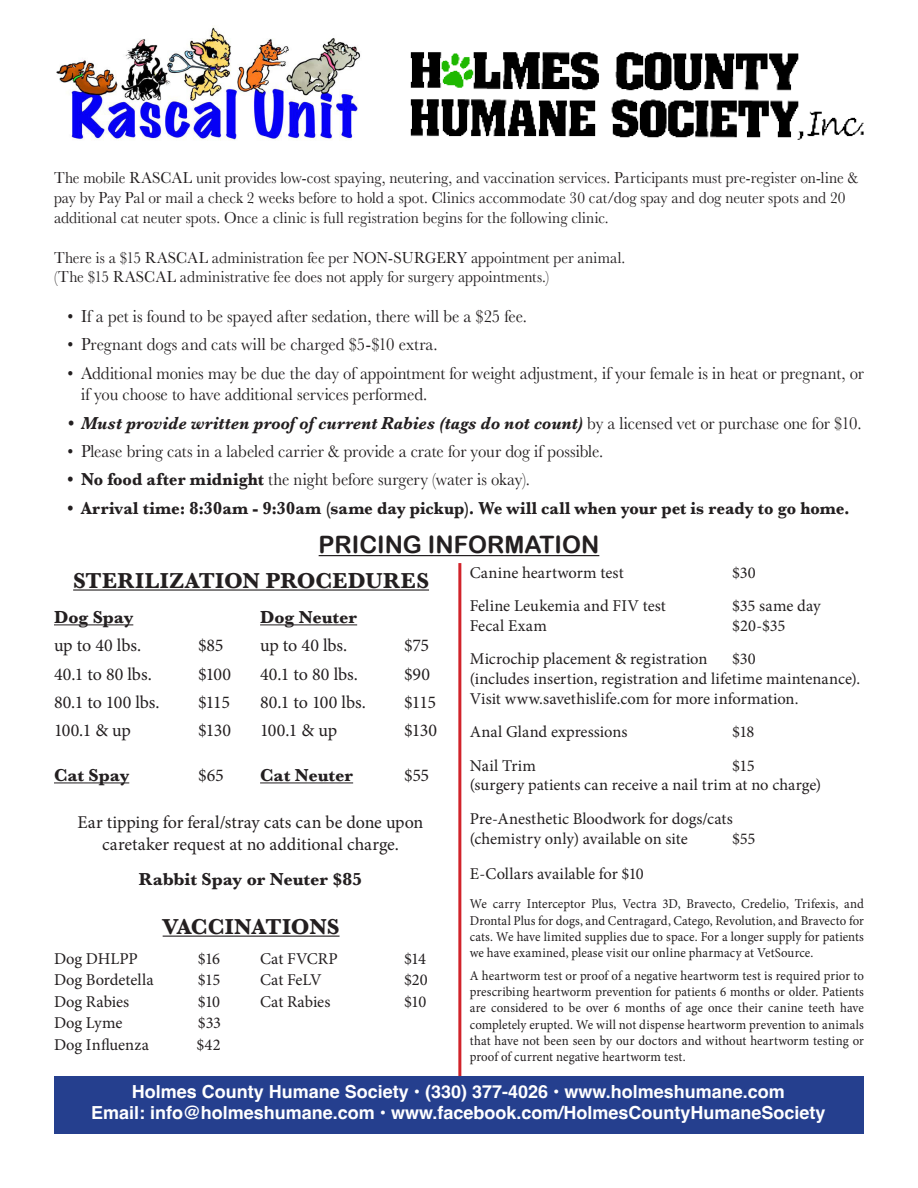
<style>
.page{position:relative;width:918px;height:1188px;background:#fff}
.page>*{position:absolute;margin:0;border:0;box-sizing:border-box;transform-origin:0 0}
.t1{font:24px "Arial Rounded MT Bold";color:#231f20}
.t2{font:700 22.5px "Baskerville";letter-spacing:.005em;color:#231f20}
.t3{font:18px/21.6px "Baskerville";color:#231f20;scale:.93 1}
.t4{font:18px/21.6px "Minion Pro";letter-spacing:-.01em;color:#231f20;text-align:center}
.t5{font:700 18px "Helvetica";color:#fff}
.t6{font:italic 700 18px "Baskerville";letter-spacing:.005em;color:#231f20;scale:.93 1}
.t7{font:700 18px "Baskerville";color:#231f20;scale:.93 1}
.t8{font:700 18px "Baskerville";color:#231f20}
.t9{font:16.5px/19.8px "Minion Pro";color:#231f20}
.t10{font:16.5px/19.8px "Baskerville";color:#231f20;scale:.93 1}
.t11{font:13.5px/16.2px "Minion Pro";letter-spacing:.01em;color:#231f20;text-align:justify;scale:.95 1}
.s1{font-weight:400;font-style:normal}
.s2{font-weight:700}
</style>
<div class="page">
<img style="left:56px;top:26px;width:305px;height:115px">
<div style="left:458px;top:563px;width:3px;height:520px;border:2px solid #d1232a"></div>
<hr style="left:319px;top:555px;width:280px;height:1px;background:#231f20">
<hr style="left:73px;top:589px;width:356px;height:2px;background:#231f20">
<hr style="left:54px;top:624px;width:79px;height:1px;background:#231f20">
<hr style="left:260px;top:624px;width:97px;height:1px;background:#231f20">
<hr style="left:54px;top:782px;width:75px;height:1px;background:#231f20">
<hr style="left:260px;top:782px;width:93px;height:1px;background:#231f20">
<div style="left:54px;top:1077px;width:810px;height:57px;background:#253f8e"></div>
<hr style="left:163px;top:936px;width:177px;height:1px;background:#231f20">
<img style="left:410px;top:52px;width:454px;height:88px">
<p class="t10" style="left:54px;top:168px;width:866px">The mobile RASCAL unit provides low-cost spaying, neutering, and vaccination services. Participants must pre-register on-line &amp; pay by Pay Pal or mail a check 2 weeks before to hold a spot. Clinics accommodate 30 cat/dog spay and dog neuter spots and 20 additional cat neuter spots. Once a clinic is full registration begins for the following clinic.</p>
<p class="t10" style="left:54px;top:248px;width:616px">There is a $15 RASCAL administration fee per NON-SURGERY appointment per animal. (The $15 RASCAL administrative fee does not apply for surgery appointments.)</p>
<p class="t3" style="left:68px;top:306px;width:496px">• If a pet is found to be spayed after sedation, there will be a $25 fee.</p>
<p class="t3" style="left:68px;top:334px;width:400px">• Pregnant dogs and cats will be charged $5-$10 extra.</p>
<p class="t3" style="left:81px;top:362px;width:843px;text-indent:-14px">• Additional monies may be due the day of appointment for weight adjustment, if your female is in heat or pregnant, or if you choose to have additional services performed.</p>
<p class="t6" style="left:68px;top:410px;width:855px">• Must provide written proof of current Rabies (tags do not count) <span class="s1">by a licensed vet or purchase one for $10.</span></p>
<p class="t3" style="left:68px;top:441px;width:578px">• Please bring cats in a labeled carrier &amp; provide a crate for your dog if possible.</p>
<p class="t3" style="left:68px;top:469px;width:499px"><span class="s2">• No food after midnight</span> the night before surgery (water is okay).</p>
<p class="t7" style="left:68px;top:495px;width:843px">• Arrival time: 8:30am - 9:30am (same day pickup). We will call when your pet is ready to go home.</p>
<p class="t1" style="left:319px;top:531px;width:282px">PRICING INFORMATION</p>
<p class="t2" style="left:73px;top:565px;width:357px">STERILIZATION PROCEDURES</p>
<p class="t8" style="left:54px;top:605px;width:81px">Dog Spay</p>
<p class="t4" style="left:54px;top:635px;width:89px">up to 40 lbs.</p>
<p class="t4" style="left:198px;top:635px;width:27px">$85</p>
<p class="t4" style="left:54px;top:663px;width:99px">40.1 to 80 lbs.</p>
<p class="t4" style="left:198px;top:663px;width:35px">$100</p>
<p class="t4" style="left:54px;top:692px;width:107px">80.1 to 100 lbs.</p>
<p class="t4" style="left:198px;top:692px;width:33px">$115</p>
<p class="t4" style="left:54px;top:720px;width:79px">100.1 &amp; up</p>
<p class="t4" style="left:198px;top:720px;width:35px">$130</p>
<p class="t9" style="left:470px;top:563px;width:155px">Canine heartworm test</p>
<p class="t9" style="left:732px;top:563px;width:25px">$30</p>
<p class="t9" style="left:470px;top:596px;width:198px">Feline Leukemia and FIV test</p>
<p class="t9" style="left:732px;top:596px;width:90px">$35 same day</p>
<p class="t9" style="left:470px;top:616px;width:79px">Fecal Exam</p>
<p class="t9" style="left:732px;top:616px;width:55px">$20-$35</p>
<p class="t9" style="left:470px;top:649px;width:239px">Microchip placement &amp; registration</p>
<p class="t9" style="left:732px;top:649px;width:25px">$30</p>
<p class="t9" style="left:470px;top:669px;width:392px">(includes insertion, registration and lifetime maintenance).<br>Visit www.savethislife.com for more information.</p>
<p class="t9" style="left:470px;top:722px;width:159px">Anal Gland expressions</p>
<p class="t9" style="left:732px;top:722px;width:24px">$18</p>
<p class="t9" style="left:470px;top:756px;width:68px">Nail Trim</p>
<p class="t9" style="left:732px;top:756px;width:24px">$15</p>
<p class="t9" style="left:470px;top:775px;width:353px">(surgery patients can receive a nail trim at no charge)</p>
<p class="t9" style="left:470px;top:809px;width:264px">Pre-Anesthetic Bloodwork for dogs/cats (chemistry only) available on site</p>
<p class="t8" style="left:260px;top:605px;width:99px">Dog Neuter</p>
<p class="t4" style="left:260px;top:635px;width:89px">up to 40 lbs.</p>
<p class="t4" style="left:404px;top:635px;width:27px">$75</p>
<p class="t4" style="left:260px;top:663px;width:99px">40.1 to 80 lbs.</p>
<p class="t4" style="left:404px;top:663px;width:27px">$90</p>
<p class="t4" style="left:260px;top:692px;width:107px">80.1 to 100 lbs.</p>
<p class="t4" style="left:404px;top:692px;width:33px">$115</p>
<p class="t4" style="left:260px;top:720px;width:79px">100.1 &amp; up</p>
<p class="t4" style="left:404px;top:720px;width:35px">$130</p>
<p class="t8" style="left:54px;top:763px;width:77px">Cat Spay</p>
<p class="t4" style="left:198px;top:765px;width:27px">$65</p>
<p class="t8" style="left:260px;top:763px;width:95px">Cat Neuter</p>
<p class="t4" style="left:404px;top:765px;width:27px">$55</p>
<p class="t4" style="left:77px;top:812px;width:347px">Ear tipping for feral/stray cats can be done upon caretaker request at no additional charge.</p>
<p class="t8" style="left:139px;top:867px;width:225px">Rabbit Spay or Neuter $85</p>
<p class="t9" style="left:732px;top:829px;width:25px">$55</p>
<p class="t9" style="left:470px;top:864px;width:176px">E-Collars available for $10</p>
<p class="t11" style="left:470px;top:896px;width:416px">We carry Interceptor Plus, Vectra 3D, Bravecto, Credelio, Trifexis, and Drontal Plus for dogs, and Centragard, Catego, Revolution, and Bravecto for cats. We have limited supplies due to space. For a longer supply for patients we have examined, please visit our online pharmacy at VetSource.</p>
<p class="t11" style="left:470px;top:968px;width:416px">A heartworm test or proof of a negative heartworm test is required prior to prescribing heartworm prevention for patients 6 months or older. Patients are considered to be over 6 months of age once their canine teeth have completely erupted. We will not dispense heartworm prevention to animals that have not been seen by our doctors and without heartworm testing or proof of current negative heartworm test.</p>
<p class="t2" style="left:163px;top:911px;width:178px">VACCINATIONS</p>
<p class="t9" style="left:54px;top:949px;width:85px">Dog DHLPP</p>
<p class="t9" style="left:198px;top:949px;width:24px">$16</p>
<p class="t9" style="left:54px;top:970px;width:101px">Dog Bordetella</p>
<p class="t9" style="left:198px;top:970px;width:24px">$15</p>
<p class="t9" style="left:54px;top:992px;width:77px">Dog Rabies</p>
<p class="t9" style="left:198px;top:992px;width:24px">$10</p>
<p class="t9" style="left:54px;top:1013px;width:70px">Dog Lyme</p>
<p class="t9" style="left:198px;top:1013px;width:25px">$33</p>
<p class="t9" style="left:54px;top:1035px;width:96px">Dog Influenza</p>
<p class="t9" style="left:196px;top:1035px;width:26px">$42</p>
<p class="t9" style="left:260px;top:949px;width:79px">Cat FVCRP</p>
<p class="t9" style="left:404px;top:949px;width:23px">$14</p>
<p class="t9" style="left:260px;top:970px;width:63px">Cat FeLV</p>
<p class="t9" style="left:404px;top:970px;width:25px">$20</p>
<p class="t9" style="left:260px;top:992px;width:72px">Cat Rabies</p>
<p class="t9" style="left:404px;top:992px;width:24px">$10</p>
<p class="t5" style="left:132px;top:1080px;width:655px">Holmes County Humane Society • (330) 377-4026 • www.holmeshumane.com</p>
<p class="t5" style="left:91px;top:1102px;width:736px">Email: info@holmeshumane.com • www.facebook.com/HolmesCountyHumaneSociety</p>
</div>
